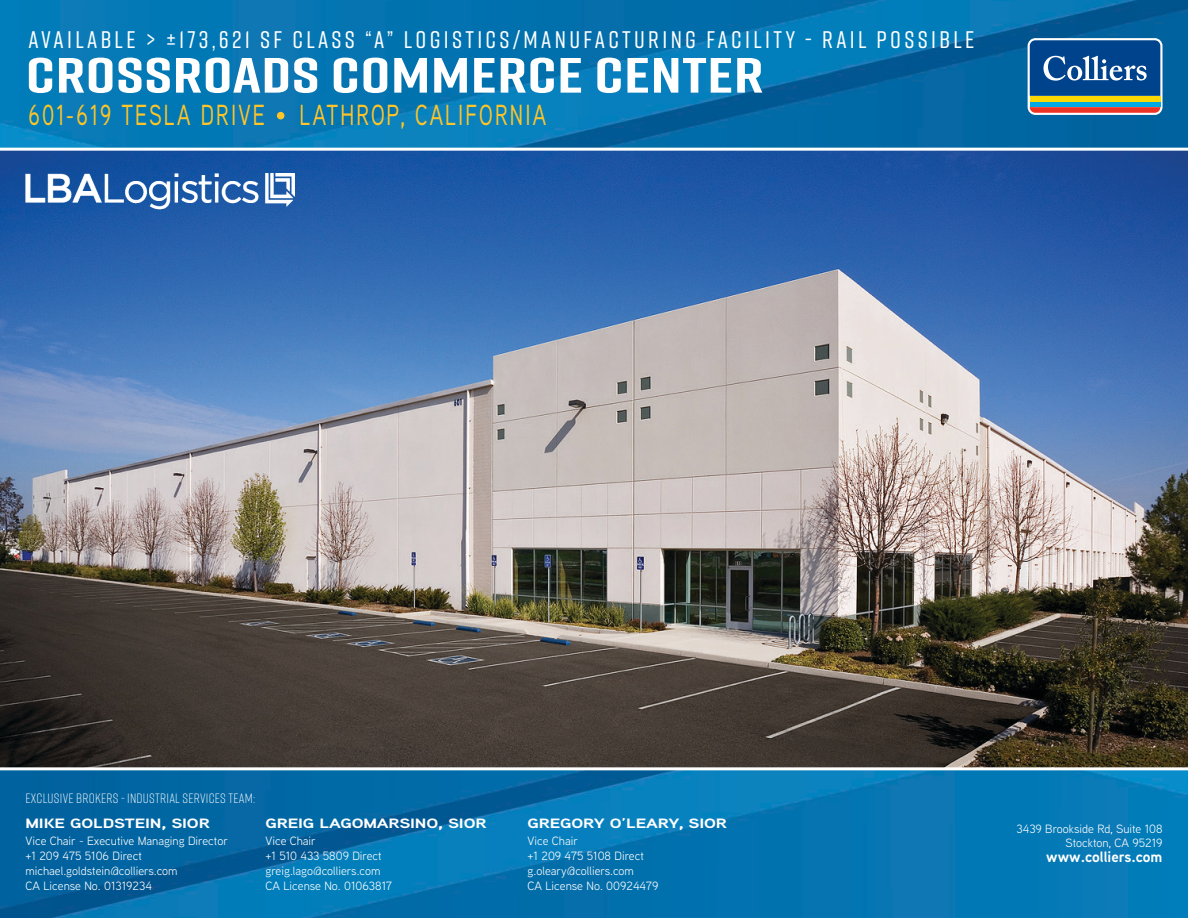
<style>
.page{position:relative;width:1188px;height:918px;background:#fff}
.page>*{position:absolute;margin:0;border:0;box-sizing:border-box;transform-origin:0 0}
.t1{font:700 49.5px "Rift";letter-spacing:.01em;color:#fff;scale:1.33 1}
.t2{font:500 28.95px "Aaux Next";letter-spacing:.1em;color:#ffc528;scale:.72 1}
.t3{font:500 24px "Rift";letter-spacing:.14em;color:#fff}
.t4{font:700 15px "Aaux Next";color:#fff}
.t5{font:700 13.5px "Aaux Next";letter-spacing:-.01em;color:#fff;scale:1.33 1}
.t6{font:300 13.5px "Rift";letter-spacing:.02em;color:#fff}
.t7{font:12px "Aaux Next";color:#fff}
</style>
<div class="page">
<img style="left:0;top:151px;width:1188px;height:767px">
<img style="left:0;top:0;width:1188px;height:148px">
<hr style="left:0;top:767px;width:1188px;height:3px;background:#fff">
<div style="left:277px;top:112px;width:7px;height:7px;background:#ffc528;border-radius:50%"></div>
<svg style="left:1028px;top:38px;width:134px;height:77px"></svg>
<div style="left:1030px;top:102px;width:130px;height:5px;background:#00a8e4"></div>
<div style="left:1030px;top:96px;width:130px;height:6px;background:#ffd700"></div>
<svg style="left:1030px;top:107px;width:130px;height:6px"></svg>
<svg style="left:1030px;top:40px;width:130px;height:56px;background:#1d589a"></svg>
<img style="left:26px;top:171px;width:269px;height:39px">
<p class="t3" style="left:29px;top:22px;width:947px">AVAILABLE &gt; ±173,621 SF CLASS “A” LOGISTICS/MANUFACTURING FACILITY - RAIL POSSIBLE</p>
<p class="t1" style="left:26px;top:40px;width:556px">CROSSROADS COMMERCE CENTER</p>
<p class="t2" style="left:28px;top:95px;width:720px">601-619 TESLA DRIVE LATHROP, CALIFORNIA</p>
<p class="t6" style="left:26px;top:789px;width:231px">EXCLUSIVE BROKERS - INDUSTRIAL SERVICES TEAM:</p>
<p class="t5" style="left:26px;top:814px;width:140px">MIKE GOLDSTEIN, SIOR</p>
<p class="t7" style="left:26px;top:832px;width:204px">Vice Chair - Executive Managing Director</p>
<p class="t7" style="left:26px;top:847px;width:118px">+1 209 475 5106 Direct</p>
<p class="t7" style="left:26px;top:862px;width:154px">michael.goldstein@colliers.com</p>
<p class="t7" style="left:26px;top:877px;width:128px">CA License No. 01319234</p>
<p class="t5" style="left:266px;top:814px;width:168px">GREIG LAGOMARSINO, SIOR</p>
<p class="t7" style="left:266px;top:832px;width:52px">Vice Chair</p>
<p class="t7" style="left:266px;top:847px;width:118px">+1 510 433 5809 Direct</p>
<p class="t7" style="left:266px;top:862px;width:116px">greig.lago@colliers.com</p>
<p class="t7" style="left:266px;top:877px;width:128px">CA License No. 01063817</p>
<p class="t5" style="left:528px;top:814px;width:152px">GREGORY O’LEARY, SIOR</p>
<p class="t7" style="left:528px;top:832px;width:52px">Vice Chair</p>
<p class="t7" style="left:528px;top:847px;width:118px">+1 209 475 5108 Direct</p>
<p class="t7" style="left:528px;top:862px;width:108px">g.oleary@colliers.com</p>
<p class="t7" style="left:528px;top:877px;width:132px">CA License No. 00924479</p>
<p class="t7" style="left:1017px;top:821px;width:147px">3439 Brookside Rd, Suite 108</p>
<p class="t7" style="left:1066px;top:835px;width:98px">Stockton, CA 95219</p>
<p class="t4" style="left:1046px;top:846px;width:118px">www.colliers.com</p>
</div>
